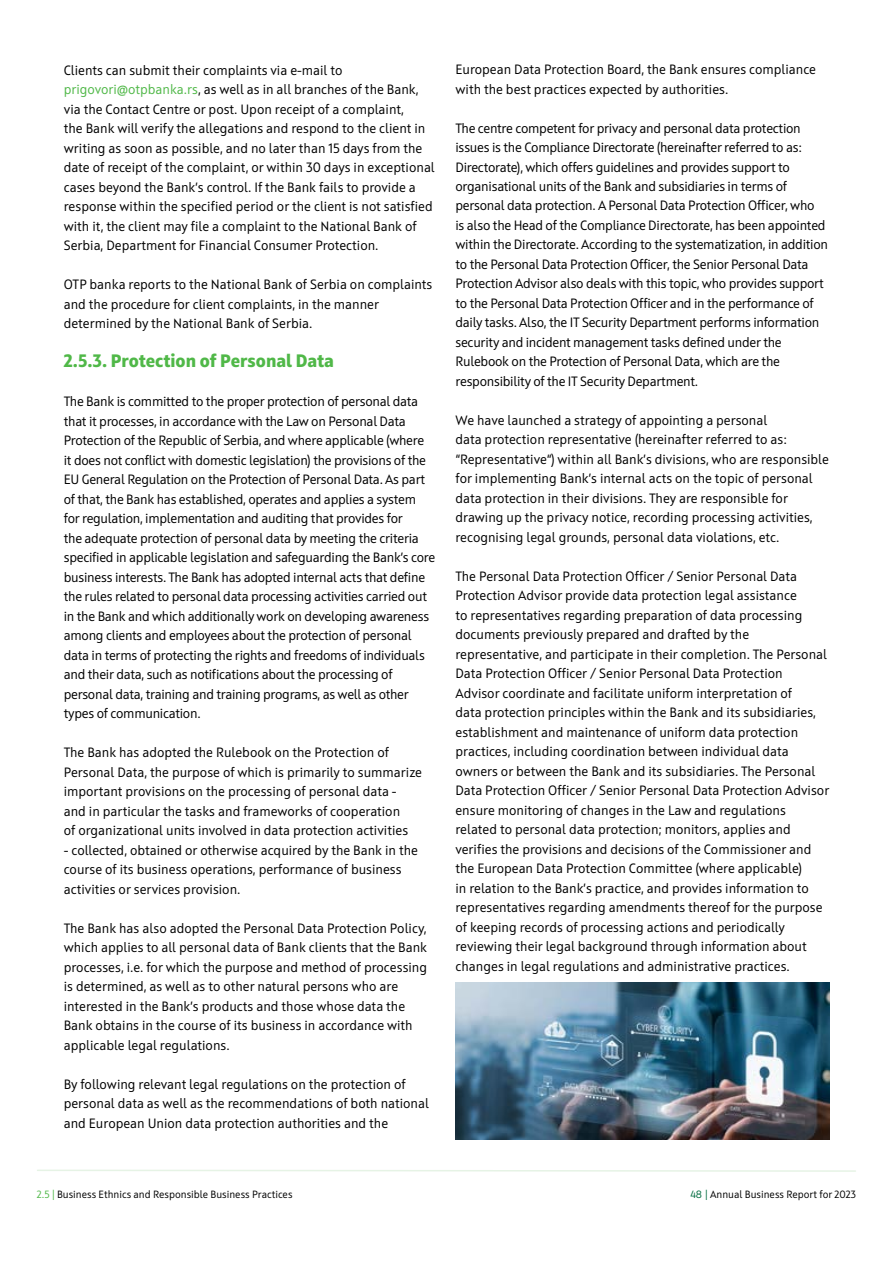
<style>
.page{position:relative;width:893px;height:1263px;background:#fff}
.page>*{position:absolute;margin:0;border:0;box-sizing:border-box;transform-origin:0 0}
.t1{font:800 18px "Squad";color:#50b848}
.t2{font:13.5px/19.5px "Squad";color:#000}
.t3{font:13.5px/19.5px "Squad";letter-spacing:-.02em;color:#000}
.t4{font:10.5px "Squad";color:#000}
.s1{color:#50b848}
.s2{color:#006c3f}
</style>
<div class="page">
<svg style="left:37px;top:1169px;width:819px;height:3px"></svg>
<img style="left:455px;top:982px;width:374px;height:157px">
<p class="t2" style="left:64px;top:60px;width:373px">Clients can submit their complaints via e-mail to <span class="s1">prigovori@otpbanka.rs</span>, as well as in all branches of the Bank, via the Contact Centre or post. Upon receipt of a complaint,<br>the Bank will verify the allegations and respond to the client in writing as soon as possible, and no later than 15 days from the date of receipt of the complaint, or within 30 days in exceptional cases beyond the Bank’s control. If the Bank fails to provide a response within the specified period or the client is not satisfied with it, the client may file a complaint to the National Bank of Serbia, Department for Financial Consumer Protection.</p>
<p class="t2" style="left:64px;top:275px;width:370px">OTP banka reports to the National Bank of Serbia on complaints and the procedure for client complaints, in the manner determined by the National Bank of Serbia.</p>
<h1 class="t1" style="left:64px;top:349px;width:272px">2.5.3. Protection of Personal Data</h1>
<p class="t3" style="left:64px;top:392px;width:373px">The Bank is committed to the proper protection of personal data that it processes, in accordance with the Law on Personal Data Protection of the Republic of Serbia, and where applicable (where it does not conflict with domestic legislation) the provisions of the EU General Regulation on the Protection of Personal Data. As part of that, the Bank has established, operates and applies a system for regulation, implementation and auditing that provides for<br>the adequate protection of personal data by meeting the criteria specified in applicable legislation and safeguarding the Bank’s core business interests. The Bank has adopted internal acts that define the rules related to personal data processing activities carried out in the Bank and which additionally work on developing awareness among clients and employees about the protection of personal data in terms of protecting the rights and freedoms of individuals and their data, such as notifications about the processing of personal data, training and training programs, as well as other types of communication.</p>
<p class="t2" style="left:64px;top:743px;width:360px">The Bank has adopted the Rulebook on the Protection of Personal Data, the purpose of which is primarily to summarize important provisions on the processing of personal data - and in particular the tasks and frameworks of cooperation<br>of organizational units involved in data protection activities</p>
<p class="t2" style="left:64px;top:840px;width:356px">- collected, obtained or otherwise acquired by the Bank in the course of its business operations, performance of business activities or services provision.</p>
<p class="t2" style="left:64px;top:918px;width:365px">The Bank has also adopted the Personal Data Protection Policy, which applies to all personal data of Bank clients that the Bank processes, i.e. for which the purpose and method of processing is determined, as well as to other natural persons who are interested in the Bank’s products and those whose data the Bank obtains in the course of its business in accordance with applicable legal regulations.</p>
<p class="t2" style="left:64px;top:1074px;width:367px">By following relevant legal regulations on the protection of personal data as well as the recommendations of both national and European Union data protection authorities and the</p>
<p class="t2" style="left:455px;top:60px;width:362px">European Data Protection Board, the Bank ensures compliance with the best practices expected by authorities.</p>
<p class="t3" style="left:455px;top:118px;width:374px">The centre competent for privacy and personal data protection issues is the Compliance Directorate (hereinafter referred to as:<br>Directorate), which offers guidelines and provides support to organisational units of the Bank and subsidiaries in terms of personal data protection. A Personal Data Protection Officer, who<br>is also the Head of the Compliance Directorate, has been appointed within the Directorate. According to the systematization, in addition to the Personal Data Protection Officer, the Senior Personal Data Protection Advisor also deals with this topic, who provides support to the Personal Data Protection Officer and in the performance of daily tasks. Also, the IT Security Department performs information security and incident management tasks defined under the Rulebook on the Protection of Personal Data, which are the responsibility of the IT Security Department.</p>
<p class="t2" style="left:455px;top:411px;width:375px">We have launched a strategy of appointing a personal<br>data protection representative (hereinafter referred to as: “Representative“) within all Bank’s divisions, who are responsible for implementing Bank’s internal acts on the topic of personal data protection in their divisions. They are responsible for drawing up the privacy notice, recording processing activities, recognising legal grounds, personal data violations, etc.</p>
<p class="t2" style="left:455px;top:566px;width:375px">The Personal Data Protection Officer / Senior Personal Data Protection Advisor provide data protection legal assistance<br>to representatives regarding preparation of data processing documents previously prepared and drafted by the representative, and participate in their completion. The Personal Data Protection Officer / Senior Personal Data Protection Advisor coordinate and facilitate uniform interpretation of<br>data protection principles within the Bank and its subsidiaries, establishment and maintenance of uniform data protection practices, including coordination between individual data owners or between the Bank and its subsidiaries. The Personal Data Protection Officer / Senior Personal Data Protection Advisor ensure monitoring of changes in the Law and regulations related to personal data protection; monitors, applies and verifies the provisions and decisions of the Commissioner and the European Data Protection Committee (where applicable)<br>in relation to the Bank’s practice, and provides information to representatives regarding amendments thereof for the purpose of keeping records of processing actions and periodically reviewing their legal background through information about changes in legal regulations and administrative practices.</p>
<p class="t4" style="left:37px;top:1188px;width:257px"><span class="s1">2.5 |</span> Business Ethnics and Responsible Business Practices</p>
<p class="t4" style="left:690px;top:1188px;width:167px"><span class="s2">48 |</span> Annual Business Report for 2023</p>
</div>
